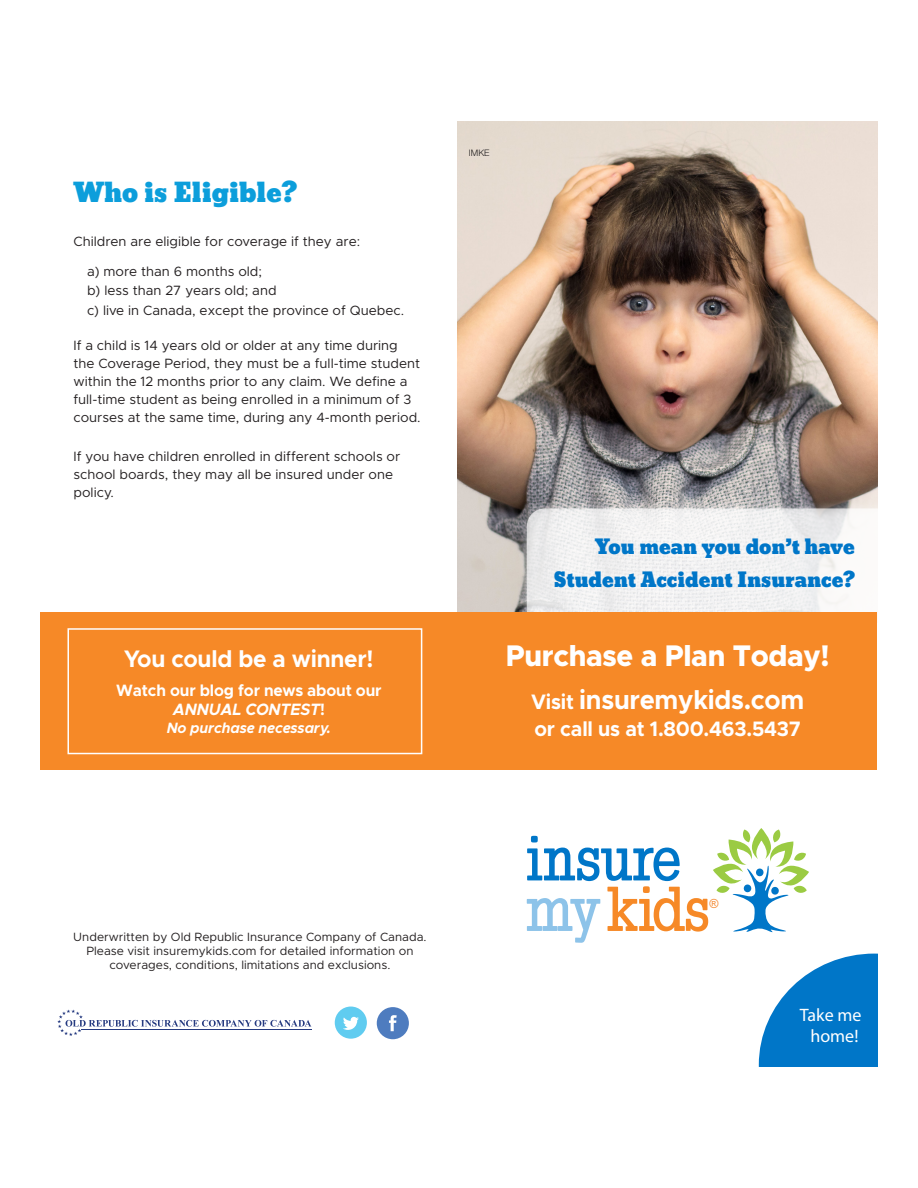
<style>
.page{position:relative;width:918px;height:1188px;background:#fff}
.page>*{position:absolute;margin:0;border:0;box-sizing:border-box;transform-origin:0 0}
.t1{font:800 30px "Metropolis";letter-spacing:-.01em;color:#fff;scale:.95 1}
.t2{font:700 27px "Metropolis";letter-spacing:-.01em;color:#fff;scale:.95 1}
.t3{font:25.5px "Bevan";letter-spacing:-.005em;color:#0c9edb}
.t4{font:700 24px "Metropolis";letter-spacing:-.01em;color:#fff;scale:.95 1}
.t5{font:700 21px "Metropolis";letter-spacing:-.01em;color:#fff;scale:.95 1}
.t6{font:19.5px/33px "Bevan";color:#0076c8;text-align:right}
.t7{font:18px/21.6px "Myriad Pro";color:#fff;text-align:center}
.t8{font:700 16.5px/19.8px "Metropolis";letter-spacing:-.01em;color:#fff;text-align:center;scale:.95 1}
.t9{font:italic 700 15px "Metropolis";letter-spacing:-.01em;color:#fff;scale:.95 1}
.t10{font:13.5px/18px "Metropolis";color:#231f20}
.t11{font:12.6px "Arial";color:#f58c37}
.t12{font:12px/14.4px "Metropolis";color:#231f20;text-align:center}
.t13{font:300 9px "Helvetica Neue LT Std";color:#231f20}
.s1{font-style:italic}
.s2{font-size:21px}
</style>
<div class="page">
<img style="left:457px;top:122px;width:421px;height:490px">
<svg style="left:57px;top:1010px;width:254px;height:26px"></svg>
<hr style="left:81px;top:1029px;width:231px;height:1px;background:#253a80">
<div style="left:335px;top:1007px;width:32px;height:32px;background:#60ccf0;border-radius:50%"></div>
<svg style="left:343px;top:1017px;width:16px;height:13px"></svg>
<div style="left:377px;top:1007px;width:32px;height:32px;background:#4e7cbf;border-radius:50%"></div>
<svg style="left:389px;top:1015px;width:8px;height:16px"></svg>
<svg style="left:527px;top:828px;width:282px;height:115px"></svg>
<svg style="left:759px;top:954px;width:119px;height:112px"></svg>
<div style="left:517px;top:499px;width:361px;height:162px;background:#fff;opacity:.75"></div>
<svg style="left:527px;top:508px;width:351px;height:104px;fill:#f2f1f2"></svg>
<div style="left:40px;top:612px;width:838px;height:158px;background:#f68927"></div>
<div style="left:68px;top:628px;width:354px;height:126px;border:2px solid #fff"></div>
<p class="t3" style="left:74px;top:172px;width:225px">Who is Eligible?</p>
<p class="t10" style="left:74px;top:232px;width:288px">Children are eligible for coverage if they are:</p>
<p class="t10" style="left:87px;top:261px;width:319px;line-height:19.4px">a) more than 6 months old;<br>b) less than 27 years old; and<br>c) live in Canada, except the province of Quebec.</p>
<p class="t10" style="left:74px;top:336px;width:349px">If a child is 14 years old or older at any time during the Coverage Period, they must be a full-time student within the 12 months prior to any claim. We define a full-time student as being enrolled in a minimum of 3 courses at the same time, during any 4-month period.</p>
<p class="t10" style="left:74px;top:447px;width:328px">If you have children enrolled in different schools or school boards, they may all be insured under one policy.</p>
<p class="t4" style="left:124px;top:643px;width:264px">You could be a winner!</p>
<p class="t8" style="left:116px;top:680px;width:281px">Watch our blog for news about our<br><span class="s1">ANNUAL CONTEST</span>!</p>
<p class="t9" style="left:167px;top:719px;width:175px">No purchase necessary.</p>
<p class="t13" style="left:469px;top:148px;width:22px">IMKE</p>
<p class="t6" style="left:554px;top:530px;width:303px">You mean you don’t have<br>Student Accident Insurance?</p>
<p class="t1" style="left:506px;top:636px;width:342px">Purchase a Plan Today!</p>
<p class="t2" style="left:531px;top:683px;width:289px"><span class="s2">Visit</span> insuremykids.com</p>
<p class="t5" style="left:534px;top:716px;width:282px">or call us at 1.800.463.5437</p>
<p class="t12" style="left:73px;top:929px;width:355px">Underwritten by Old Republic Insurance Company of Canada.<br>Please visit insuremykids.com for detailed information on coverages, conditions, limitations and exclusions.</p>
<p class="t11" style="left:710px;top:895px;width:11px">®</p>
<p class="t7" style="left:800px;top:1003px;width:63px">Take me home!</p>
</div>
